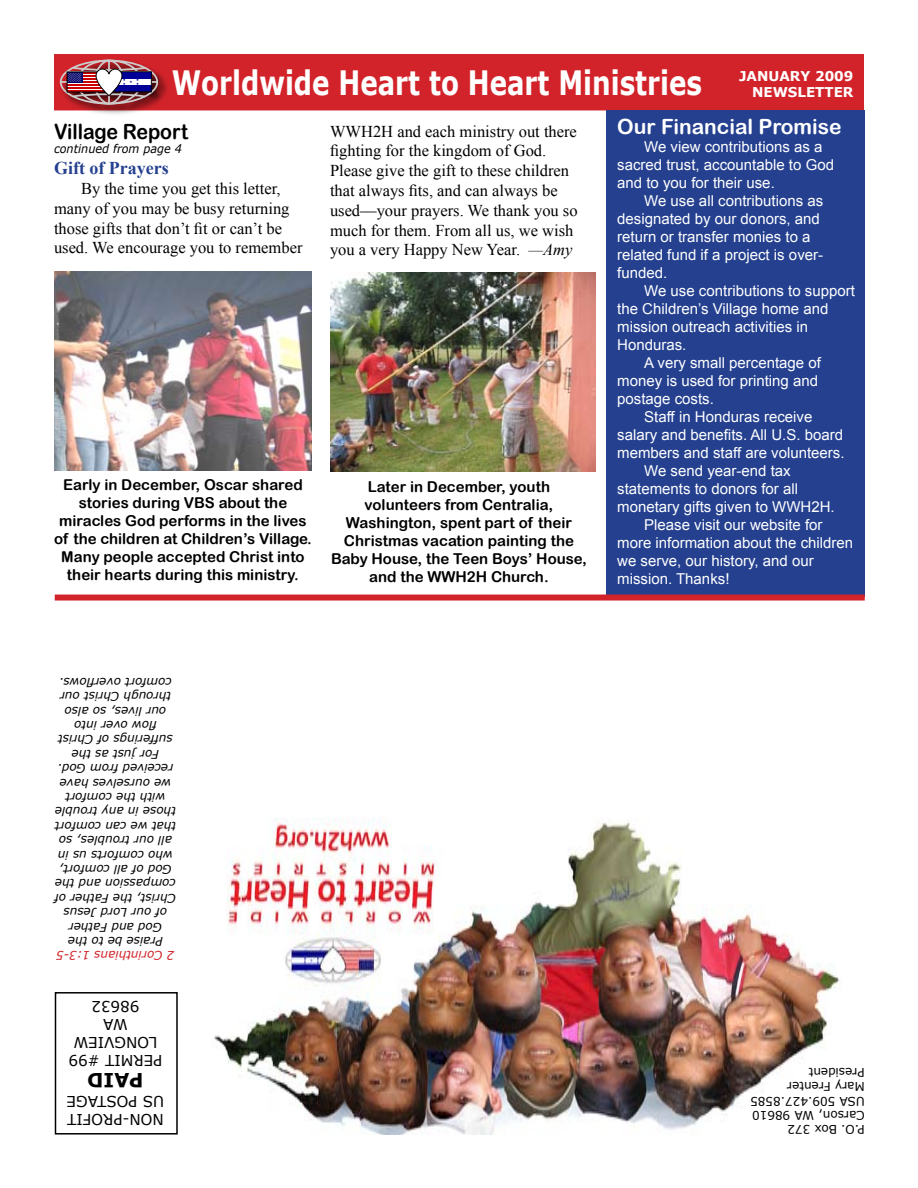
<style>
.page{position:relative;width:918px;height:1188px;background:#fff}
.page>*{position:absolute;margin:0;border:0;box-sizing:border-box;transform-origin:0 0}
.t1{font:700 33.6px "Verdana";color:#fff;scale:.78 1}
.t2{font:21px "Arial Rounded MT Bold";color:#fff}
.t3{font:21px "Arial Rounded MT Bold";color:#000;scale:.94 1}
.t4{font:700 19.5px "Verdana";color:#000}
.t5{font:700 18px "Times New Roman";color:#24408f}
.t6{font:16.5px/19.8px "Times New Roman";color:#000}
.t7{font:15px/18px "Arial";color:#fff}
.t8{font:15px/18px "Arial Rounded MT Bold";color:#000;text-align:center}
.t9{font:15px/18px "Verdana";color:#000}
.t10{font:700 13.5px/16.2px "Verdana";color:#fff;text-align:right}
.t11{font:italic 12px/14.4px "Verdana";color:#000;text-align:center}
.t12{font:12px/14.4px "Verdana";color:#000}
.t13{font:italic 12px "Verdana";color:#000;scale:.94 1}
.t14{font:italic 12px "Verdana";color:#d2232a}
.s1{font-style:italic}
</style>
<div class="page">
<div style="left:55px;top:55px;width:808px;height:55px;background:#d2232a"></div>
<div style="left:54px;top:54px;width:810px;height:56px;border:2px solid #d2232a"></div>
<div style="left:58px;top:58px;width:113px;height:59px;background:#000;opacity:.75"></div>
<div style="left:60px;top:60px;width:98px;height:45px;border:2px solid #ccc;border-radius:50%"></div>
<hr style="left:108px;top:60px;width:2px;height:44px;background:#ccc">
<hr style="left:61px;top:81px;width:97px;height:2px;background:#ccc">
<div style="left:67px;top:72px;width:38px;height:20px;border:1px solid #000"></div>
<div style="left:111px;top:72px;width:40px;height:20px;background:#fff"></div>
<div style="left:111px;top:72px;width:40px;height:6px;background:#009"></div>
<div style="left:111px;top:85px;width:40px;height:7px;background:#009"></div>
<div style="left:55px;top:992px;width:123px;height:143px;border:2px solid #000"></div>
<div style="left:607px;top:110px;width:258px;height:487px;background:#24408f"></div>
<div style="left:55px;top:595px;width:810px;height:6px;background:#d2232a"></div>
<img style="left:214px;top:818px;width:625px;height:317px">
<img style="left:330px;top:272px;width:265px;height:199px">
<img style="left:54px;top:271px;width:258px;height:200px">
<svg style="left:68px;top:65px;width:79px;height:34px"></svg>
<h1 class="t1" style="left:172px;top:61px;width:681px">Worldwide Heart to Heart Ministries</h1>
<p class="t10" style="left:739px;top:67px;width:116px">JANUARY 2009<br>NEWSLETTER</p>
<h2 class="t3" style="left:54px;top:119px;width:144px">Village Report</h2>
<p class="t13" style="left:54px;top:141px;width:138px">continued from page 4</p>
<p class="t5" style="left:54px;top:156px;width:116px">Gift of Prayers</p>
<p class="t6" style="left:54px;top:178px;width:250px;text-indent:27px">By the time you get this letter, many of you may be busy returning those gifts that don’t fit or can’t be used. We encourage you to remember</p>
<p class="t6" style="left:330px;top:121px;width:249px">WWH2H and each ministry out there fighting for the kingdom of God.<br>Please give the gift to these children that always fits, and can always be used—your prayers. We thank you so much for them. From all us, we wish you a very Happy New Year. <span class="s1">—Amy</span></p>
<p class="t8" style="left:54px;top:475px;width:259px">Early in December, Oscar shared stories during VBS about the miracles God performs in the lives of the children at Children’s Village.<br>Many people accepted Christ into their hearts during this ministry.</p>
<p class="t8" style="left:331px;top:477px;width:257px">Later in December, youth volunteers from Centralia,<br>Washington, spent part of their<br>Christmas vacation painting the<br>Baby House, the Teen Boys’ House, and the WWH2H Church.</p>
<h2 class="t2" style="left:617px;top:114px;width:226px">Our Financial Promise</h2>
<p class="t7" style="left:617px;top:138px;width:218px;text-indent:27px">We view contributions as a sacred trust, accountable to God and to you for their use.</p>
<p class="t7" style="left:617px;top:192px;width:207px;text-indent:27px">We use all contributions as designated by our donors, and return or transfer monies to a related fund if a project is over&shy;funded.</p>
<p class="t7" style="left:644px;top:282px;width:212px">We use contributions to support</p>
<p class="t7" style="left:617px;top:300px;width:213px">the Children’s Village home and</p>
<p class="t7" style="left:617px;top:318px;width:192px">mission outreach activities in</p>
<p class="t7" style="left:617px;top:336px;width:71px">Honduras.</p>
<p class="t7" style="left:644px;top:354px;width:178px">A very small percentage of</p>
<p class="t7" style="left:617px;top:372px;width:202px">money is used for printing and</p>
<p class="t7" style="left:617px;top:390px;width:98px">postage costs.</p>
<p class="t7" style="left:644px;top:408px;width:170px">Staff in Honduras receive</p>
<p class="t7" style="left:617px;top:426px;width:227px">salary and benefits. All U.S. board</p>
<p class="t7" style="left:617px;top:444px;width:229px">members and staff are volunteers.</p>
<p class="t7" style="left:644px;top:462px;width:148px">We send year-end tax</p>
<p class="t7" style="left:617px;top:480px;width:182px">statements to donors for all</p>
<p class="t7" style="left:617px;top:498px;width:219px">monetary gifts given to WWH2H.</p>
<p class="t7" style="left:644px;top:516px;width:180px">Please visit our website for</p>
<p class="t7" style="left:617px;top:534px;width:237px">more information about the children</p>
<p class="t7" style="left:617px;top:552px;width:198px">we serve, our history, and our</p>
<p class="t7" style="left:617px;top:570px;width:114px">mission. Thanks!</p>
<p class="t11" style="left:176px;top:949px;width:123px;rotate:-180deg">Praise be to the<br>God and Father<br>of our Lord Jesus<br>Christ, the Father of compassion and the<br>God of all comfort, who comforts us in all our troubles, so that we can comfort those in any trouble with the comfort<br>we ourselves have received from God.<br>For just as the sufferings of Christ flow over into<br>our lives, so also through Christ our comfort overflows.</p>
<p class="t14" style="left:175px;top:963px;width:120px;rotate:-180deg">2 Corinthians 1:3-5</p>
<p class="t9" style="left:162px;top:1070px;width:95px;text-align:center;rotate:-180deg">PERMIT #99<br>LONGVIEW<br>WA<br>98632</p>
<h3 class="t4" style="left:144px;top:1092px;width:58px;rotate:-180deg">PAID</h3>
<p class="t9" style="left:164px;top:1129px;width:99px;rotate:-180deg">NON-PROFIT<br>US POSTAGE</p>
<p class="t12" style="left:865px;top:1137px;width:116px;rotate:-180deg">P.O. Box 372<br>Carson, WA 98610<br>USA 509.427.8585<br>Mary Frenter<br>President</p>
</div>
